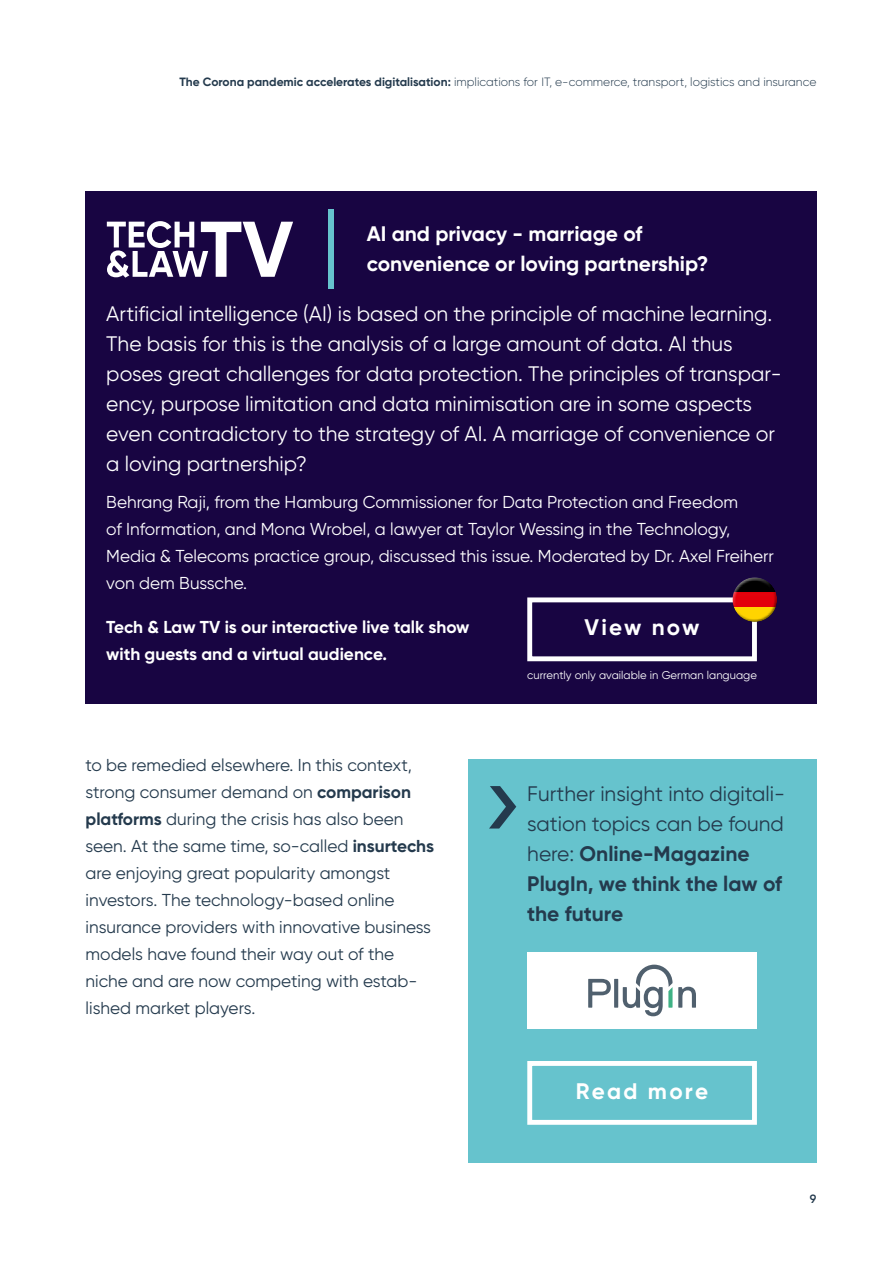
<style>
.page{position:relative;width:893px;height:1263px;background:#fff}
.page>*{position:absolute;margin:0;border:0;box-sizing:border-box;transform-origin:0 0}
.t1{font:700 22.5px "Gilroy";letter-spacing:.1em;color:#fff}
.t2{font:21px/30px "Gilroy";color:#fff}
.t3{font:21px/30px "Gilroy";color:#243a4d}
.t4{font:700 21px/30px "Gilroy";color:#fff}
.t5{font:17.25px/27px "Gilroy";color:#243a4d}
.t6{font:17.25px/27px "Gilroy";color:#fff}
.t7{font:700 17.25px/27px "Gilroy";color:#fff}
.t8{font:300 12px "Gilroy";color:#243a4d}
.t9{font:600 12px "Gilroy";color:#243a4d}
.t10{font:11.25px "Gilroy";color:#fff}
.s1{font-weight:700}
</style>
<div class="page">
<div style="left:85px;top:191px;width:731px;height:513px;background:#180542"></div>
<svg style="left:107px;top:221px;width:186px;height:57px"></svg>
<div style="left:527px;top:597px;width:230px;height:64px;border:5px solid #fff"></div>
<div style="left:328px;top:210px;width:6px;height:79px;background:#66c3cd"></div>
<div style="left:468px;top:759px;width:348px;height:404px;background:#66c3cd"></div>
<svg style="left:489px;top:786px;width:27px;height:42px"></svg>
<div style="left:527px;top:1061px;width:230px;height:64px;border:5px solid #fff"></div>
<div style="left:527px;top:952px;width:230px;height:77px;background:#fff"></div>
<svg style="left:678px;top:987px;width:18px;height:21px"></svg>
<svg style="left:588px;top:964px;width:84px;height:52px"></svg>
<div style="left:729px;top:573px;width:48px;height:39px;background:#fff;opacity:.5"></div>
<div style="left:732px;top:584px;width:49px;height:38px;background:#000;opacity:.5"></div>
<p class="t8" style="left:179px;top:75px;width:638px"><span class="s1">The Corona pandemic accelerates digitalisation:</span> implications for IT, e-commerce, transport, logistics and insurance</p>
<p class="t4" style="left:367px;top:218px;width:343px">AI and privacy - marriage of convenience or loving partnership?</p>
<p class="t2" style="left:106px;top:298px;width:677px">Artificial intelligence (AI) is based on the principle of machine learning.<br>The basis for this is the analysis of a large amount of data. AI thus poses great challenges for data protection. The principles of transpar&shy;ency, purpose limitation and data minimisation are in some aspects even contradictory to the strategy of AI. A marriage of convenience or a loving partnership?</p>
<p class="t6" style="left:106px;top:488px;width:669px">Behrang Raji, from the Hamburg Commissioner for Data Protection and Freedom<br>of Information, and Mona Wrobel, a lawyer at Taylor Wessing in the Technology, Media &amp; Telecoms practice group, discussed this issue. Moderated by Dr. Axel Freiherr von dem Bussche.</p>
<p class="t7" style="left:106px;top:613px;width:365px">Tech &amp; Law TV is our interactive live talk show with guests and a virtual audience.</p>
<h1 class="t1" style="left:585px;top:613px;width:116px">View now</h1>
<p class="t5" style="left:86px;top:751px;width:350px">to be remedied elsewhere. In this context, strong consumer demand on <span class="s1">comparison platforms</span> during the crisis has also been seen. At the same time, so-called <span class="s1">insurtechs </span>are enjoying great popularity amongst investors. The technology-based online insurance providers with innovative business models have found their way out of the niche and are now competing with estab&shy;lished market players.</p>
<p class="t10" style="left:527px;top:668px;width:231px">currently only available in German language</p>
<p class="t3" style="left:527px;top:779px;width:259px">Further insight into digitali&shy;sation topics can be found here: <span class="s1">Online-Magazine<br>PlugIn, we think the law of the future</span></p>
<h1 class="t1" style="left:576px;top:1077px;width:134px">Read more</h1>
<p class="t9" style="left:810px;top:1191px;width:8px">9</p>
</div>
